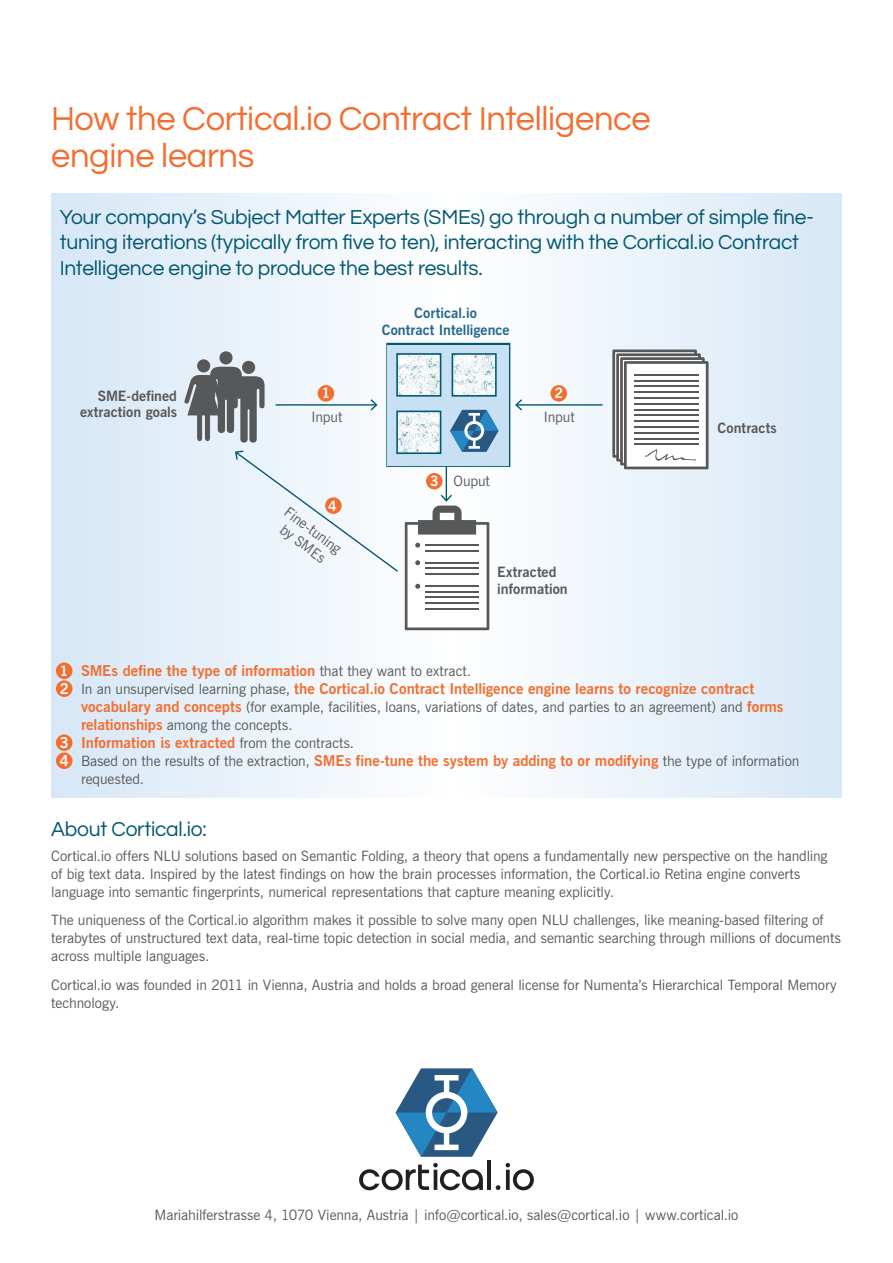
<style>
.page{position:relative;width:893px;height:1263px;background:#fff}
.page>*{position:absolute;margin:0;border:0;box-sizing:border-box;transform-origin:0 0}
.t1{font:34.5px/37.5px "Questrial";letter-spacing:-.01em;color:#f36e31}
.t2{font:21px/25.2px "Questrial";letter-spacing:-.01em;color:#035871}
.t3{font:700 15px/18px "News Gothic BT";color:#f36e31}
.t4{font:14.25px/18px "News Gothic BT";letter-spacing:-.005em;color:#57585a}
.t5{font:700 14.25px/16.5px "News Gothic BT";letter-spacing:.005em;color:#57585a}
.t6{font:700 14.25px/16.5px "News Gothic BT";color:#25688f;text-align:center}
.t7{font:700 14.25px "News Gothic BT";color:#fff}
.s1{font-size:14.25px;color:#fff}
.s2{font-weight:400;font-size:14.25px;color:#57585a}
.s3{color:#fff}
.s4{font-weight:700;font-size:15px;color:#f36e31}
.s5{font-weight:700;font-size:15px;color:#fff}
</style>
<div class="page">
<svg style="left:51px;top:194px;width:791px;height:603px"></svg>
<div style="left:56px;top:662px;width:16px;height:17px;background:#f36e31;border-radius:50%"></div>
<div style="left:56px;top:680px;width:16px;height:17px;background:#f36e31;border-radius:50%"></div>
<div style="left:56px;top:734px;width:16px;height:17px;background:#f36e31;border-radius:50%"></div>
<div style="left:56px;top:752px;width:16px;height:17px;background:#f36e31;border-radius:50%"></div>
<svg style="left:396px;top:1068px;width:102px;height:89px"></svg>
<hr style="left:487px;top:1160px;width:4px;height:30px;background:#231f20">
<svg style="left:359px;top:1163px;width:124px;height:27px"></svg>
<svg style="left:495px;top:1163px;width:39px;height:27px"></svg>
<div style="left:318px;top:385px;width:16px;height:17px;background:#f36e31;border-radius:50%"></div>
<div style="left:426px;top:473px;width:17px;height:16px;background:#f36e31;border-radius:50%"></div>
<div style="left:550px;top:385px;width:17px;height:17px;background:#f36e31;border-radius:50%"></div>
<svg style="left:612px;top:349px;width:96px;height:120px"></svg>
<hr style="left:517px;top:404px;width:86px;height:2px;background:#035871">
<svg style="left:515px;top:399px;width:7px;height:12px"></svg>
<hr style="left:276px;top:404px;width:100px;height:2px;background:#035871">
<svg style="left:370px;top:399px;width:8px;height:12px"></svg>
<svg style="left:184px;top:351px;width:81px;height:92px"></svg>
<hr style="left:446px;top:465px;width:1px;height:35px;background:#035871">
<svg style="left:405px;top:495px;width:84px;height:135px"></svg>
<div style="left:386px;top:343px;width:124px;height:124px;border:3px solid #035871"></div>
<div style="left:234px;top:450px;width:165px;height:123px;background:#f0f6fb"></div>
<div style="left:387px;top:345px;width:122px;height:120px;background:#c8e0f3"></div>
<svg style="left:450px;top:410px;width:48px;height:42px"></svg>
<img style="left:399px;top:356px;width:39px;height:38px">
<div style="left:396px;top:353px;width:45px;height:44px;border:2px solid #035871"></div>
<img style="left:399px;top:414px;width:39px;height:37px">
<div style="left:396px;top:411px;width:45px;height:43px;border:2px solid #035871"></div>
<img style="left:455px;top:356px;width:39px;height:38px">
<div style="left:452px;top:353px;width:45px;height:44px;border:2px solid #035871"></div>
<h1 class="t1" style="left:51px;top:100px;width:601px">How the Cortical.io Contract Intelligence engine learns</h1>
<h2 class="t2" style="left:60px;top:205px;width:756px">Your company’s Subject Matter Experts (SMEs) go through a number of simple fine&shy;tuning iterations (typically from five to ten), interacting with the Cortical.io Contract<br>Intelligence engine to produce the best results.</h2>
<p class="t5" style="left:80px;top:387px;width:98px;text-align:right">SME-defined extraction goals</p>
<p class="t6" style="left:382px;top:305px;width:129px">Cortical.io<br>Contract Intelligence</p>
<p class="t7" style="left:322px;top:385px;width:10px">1</p>
<p class="t7" style="left:554px;top:385px;width:10px">2</p>
<p class="t4" style="left:312px;top:407px;width:32px">Input</p>
<p class="t7" style="left:328px;top:497px;width:10px">4</p>
<p class="t4" style="left:291px;top:503px;width:69px;line-height:16.5px;text-align:center;rotate:37deg">Fine-tuning by SMEs</p>
<p class="t7" style="left:430px;top:472px;width:10px">3</p>
<p class="t4" style="left:453px;top:472px;width:38px">Ouput</p>
<p class="t4" style="left:544px;top:407px;width:32px">Input</p>
<p class="t5" style="left:497px;top:564px;width:72px">Extracted information</p>
<p class="t5" style="left:718px;top:419px;width:61px">Contracts</p>
<p class="t3" style="left:60px;top:661px;width:696px"><span class="s1">1</span> SMEs define the type of information <span class="s2">that they want to extract.<br></span><span class="s3">2</span> <span class="s2">In an unsupervised learning phase,</span> the Cortical.io Contract Intelligence engine learns to recognize contract</p>
<p class="t4" style="left:81px;top:698px;width:704px"><span class="s4">vocabulary and concepts</span> (for example, facilities, loans, variations of dates, and parties to an agreement) and <span class="s4">forms relationships</span> among the concepts.</p>
<p class="t3" style="left:60px;top:733px;width:296px"><span class="s3">3</span> Information is extracted <span class="s2">from the contracts.</span></p>
<p class="t4" style="left:81px;top:752px;width:720px;text-indent:-21px"><span class="s5">4</span> Based on the results of the extraction, <span class="s4">SMEs fine-tune the system by adding to or modifying</span> the type of information requested.</p>
<h2 class="t2" style="left:51px;top:817px;width:157px">About Cortical.io:</h2>
<p class="t4" style="left:51px;top:846px;width:778px">Cortical.io offers NLU solutions based on Semantic Folding, a theory that opens a fundamentally new perspective on the handling of big text data. Inspired by the latest findings on how the brain processes information, the Cortical.io Retina engine converts language into semantic fingerprints, numerical representations that capture meaning explicitly.</p>
<p class="t4" style="left:51px;top:911px;width:791px">The uniqueness of the Cortical.io algorithm makes it possible to solve many open NLU challenges, like meaning-based filtering of terabytes of unstructured text data, real-time topic detection in social media, and semantic searching through millions of documents across multiple languages.</p>
<p class="t4" style="left:51px;top:976px;width:787px">Cortical.io was founded in 2011 in Vienna, Austria and holds a broad general license for Numenta’s Hierarchical Temporal Memory technology.</p>
<p class="t4" style="left:155px;top:1206px;width:585px">Mariahilferstrasse 4, 1070 Vienna, Austria | info@cortical.io, sales@cortical.io | www.cortical.io</p>
</div>
